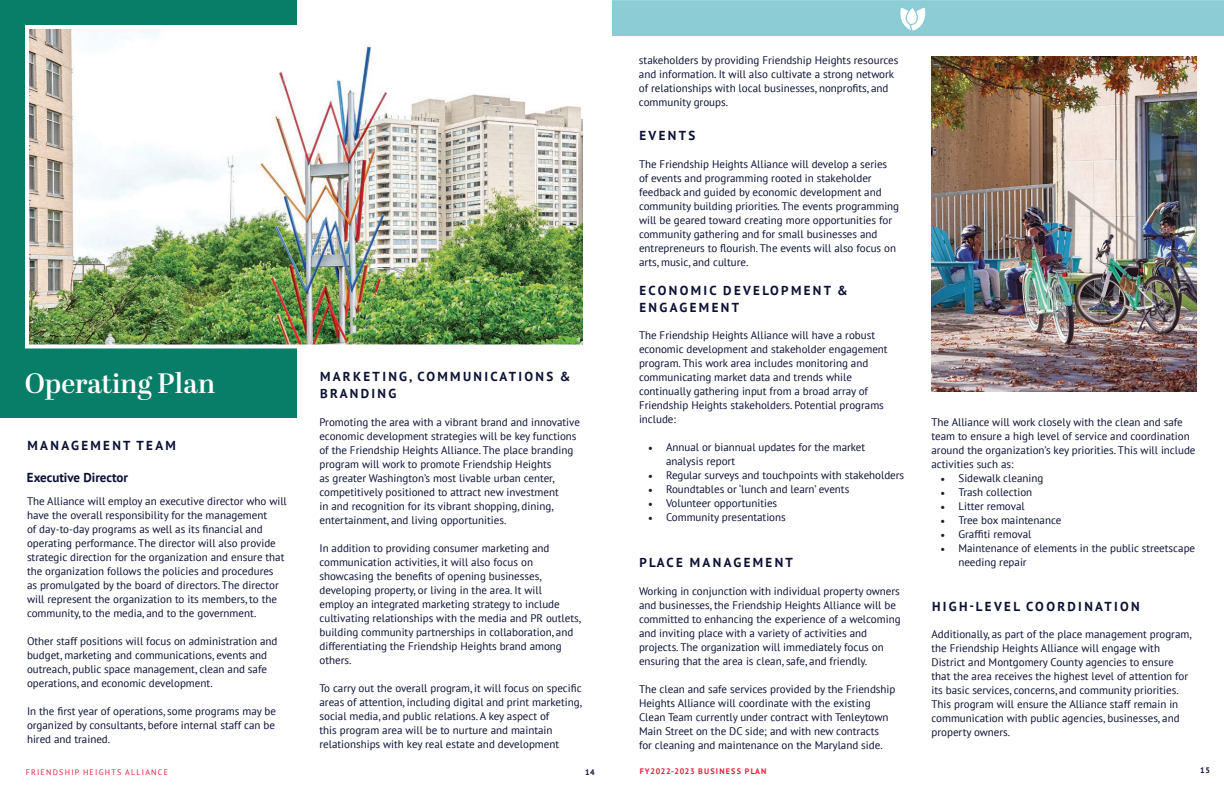
<style>
.page{position:relative;width:1224px;height:792px;background:#fff}
.page>*{position:absolute;margin:0;border:0;box-sizing:border-box;transform-origin:0 0}
.t1{font:600 28px "Abril Display";color:#fff}
.t2{font:700 13px/16.8px "PT Sans";letter-spacing:.18em;color:#0b1033}
.t3{font:700 13px "PT Sans";color:#0b1033}
.t4{font:11px/14px "PT Sans";color:#0b1033}
.t5{font:8px "PT Sans";letter-spacing:.155em;color:#e91b3c}
.t6{font:700 8px "PT Sans";letter-spacing:.155em;color:#e91b3c}
.t7{font:700 8px "PT Sans";color:#0b1033}
.s1{font-family:"Minion Pro";font-size:12px;color:#231f20}
</style>
<div class="page">
<div style="left:612px;top:0;width:612px;height:36px;background:#8bccd5"></div>
<div style="left:0;top:0;width:297px;height:418px;background:#087d68"></div>
<img style="left:30px;top:30px;width:552px;height:313px">
<div style="left:25px;top:25px;width:562px;height:323px;border:4px solid #fff"></div>
<img style="left:932px;top:56px;width:265px;height:336px">
<h1 class="t1" style="left:25px;top:363px;width:192px">Operating Plan</h1>
<p class="t2" style="left:28px;top:436px;width:150px">MANAGEMENT TEAM</p>
<p class="t3" style="left:27px;top:468px;width:103px">Executive Director</p>
<p class="t4" style="left:27px;top:493px;width:261px">The Alliance will employ an executive director who will have the overall responsibility for the management<br>of day-to-day programs as well as its financial and operating performance. The director will also provide strategic direction for the organization and ensure that the organization follows the policies and procedures<br>as promulgated by the board of directors. The director will represent the organization to its members, to the community, to the media, and to the government.</p>
<p class="t4" style="left:27px;top:633px;width:252px">Other staff positions will focus on administration and budget, marketing and communications, events and outreach, public space management, clean and safe operations, and economic development.</p>
<p class="t4" style="left:27px;top:704px;width:251px;text-align:justify">In the first year of operations, some programs may be organized by consultants, before internal staff can be hired and trained.</p>
<p class="t2" style="left:320px;top:368px;width:252px">MARKETING, COMMUNICATIONS &amp;<br>BRANDING</p>
<p class="t4" style="left:320px;top:414px;width:262px">Promoting the area with a vibrant brand and innovative economic development strategies will be key functions of the Friendship Heights Alliance. The place branding program will work to promote Friendship Heights<br>as greater Washington’s most livable urban center, competitively positioned to attract new investment<br>in and recognition for its vibrant shopping, dining, entertainment, and living opportunities.</p>
<p class="t4" style="left:320px;top:540px;width:263px">In addition to providing consumer marketing and communication activities, it will also focus on showcasing the benefits of opening businesses, developing property, or living in the area. It will<br>employ an integrated marketing strategy to include cultivating relationships with the media and PR outlets, building community partnerships in collaboration, and differentiating the Friendship Heights brand among others.</p>
<p class="t4" style="left:320px;top:680px;width:264px">To carry out the overall program, it will focus on specific areas of attention, including digital and print marketing, social media, and public relations. A key aspect of<br>this program area will be to nurture and maintain relationships with key real estate and development</p>
<p class="t4" style="left:639px;top:53px;width:261px">stakeholders by providing Friendship Heights resources and information. It will also cultivate a strong network of relationships with local businesses, nonprofits, and community groups.</p>
<p class="t2" style="left:640px;top:127px;width:57px">EVENTS</p>
<p class="t4" style="left:639px;top:156px;width:262px">The Friendship Heights Alliance will develop a series of events and programming rooted in stakeholder feedback and guided by economic development and community building priorities. The events programming will be geared toward creating more opportunities for community gathering and for small businesses and entrepreneurs to flourish. The events will also focus on arts, music, and culture.</p>
<p class="t2" style="left:640px;top:282px;width:210px">ECONOMIC DEVELOPMENT &amp;<br>ENGAGEMENT</p>
<p class="t4" style="left:639px;top:328px;width:250px">The Friendship Heights Alliance will have a robust economic development and stakeholder engagement program. This work area includes monitoring and communicating market data and trends while continually gathering input from a broad array of Friendship Heights stakeholders. Potential programs include:</p>
<p class="t4" style="left:666px;top:440px;width:201px;text-indent:-18px"><span class="s1">•</span> Annual or biannual updates for the market analysis report</p>
<p class="t4" style="left:648px;top:468px;width:258px"><span class="s1">•</span> Regular surveys and touchpoints with stakeholders</p>
<p class="t4" style="left:648px;top:482px;width:203px"><span class="s1">•</span> Roundtables or ‘lunch and learn’ events</p>
<p class="t4" style="left:648px;top:496px;width:131px"><span class="s1">•</span> Volunteer opportunities</p>
<p class="t4" style="left:648px;top:510px;width:139px"><span class="s1">•</span> Community presentations</p>
<p class="t2" style="left:640px;top:554px;width:155px">PLACE MANAGEMENT</p>
<p class="t4" style="left:639px;top:584px;width:263px">Working in conjunction with individual property owners and businesses, the Friendship Heights Alliance will be committed to enhancing the experience of a welcoming and inviting place with a variety of activities and projects. The organization will immediately focus on ensuring that the area is clean, safe, and friendly.</p>
<p class="t4" style="left:639px;top:682px;width:258px">The clean and safe services provided by the Friendship Heights Alliance will coordinate with the existing Clean Team currently under contract with Tenleytown Main Street on the DC side; and with new contracts<br>for cleaning and maintenance on the Maryland side.</p>
<p class="t4" style="left:932px;top:415px;width:266px">The Alliance will work closely with the clean and safe team to ensure a high level of service and coordination around the organization’s key priorities. This will include activities such as:</p>
<p class="t4" style="left:940px;top:471px;width:104px"><span class="s1">•</span> Sidewalk cleaning</p>
<p class="t4" style="left:940px;top:485px;width:93px"><span class="s1">•</span> Trash collection</p>
<p class="t4" style="left:940px;top:499px;width:86px"><span class="s1">•</span> Litter removal</p>
<p class="t4" style="left:940px;top:513px;width:122px"><span class="s1">•</span> Tree box maintenance</p>
<p class="t4" style="left:940px;top:527px;width:92px"><span class="s1">•</span> Graffiti removal</p>
<p class="t4" style="left:958px;top:541px;width:238px;text-indent:-18px"><span class="s1">•</span> Maintenance of elements in the public streetscape needing repair</p>
<p class="t2" style="left:932px;top:597px;width:209px">HIGH-LEVEL COORDINATION</p>
<p class="t4" style="left:932px;top:627px;width:262px">Additionally, as part of the place management program, the Friendship Heights Alliance will engage with District and Montgomery County agencies to ensure that the area receives the highest level of attention for its basic services, concerns, and community priorities.<br>This program will ensure the Alliance staff remain in communication with public agencies, businesses, and property owners.</p>
<p class="t5" style="left:26px;top:767px;width:144px">FRIENDSHIP HEIGHTS ALLIANCE</p>
<p class="t7" style="left:585px;top:767px;width:11px">14</p>
<p class="t6" style="left:640px;top:766px;width:128px">FY2022-2023 BUSINESS PLAN</p>
<p class="t7" style="left:1200px;top:765px;width:11px">15</p>
</div>
